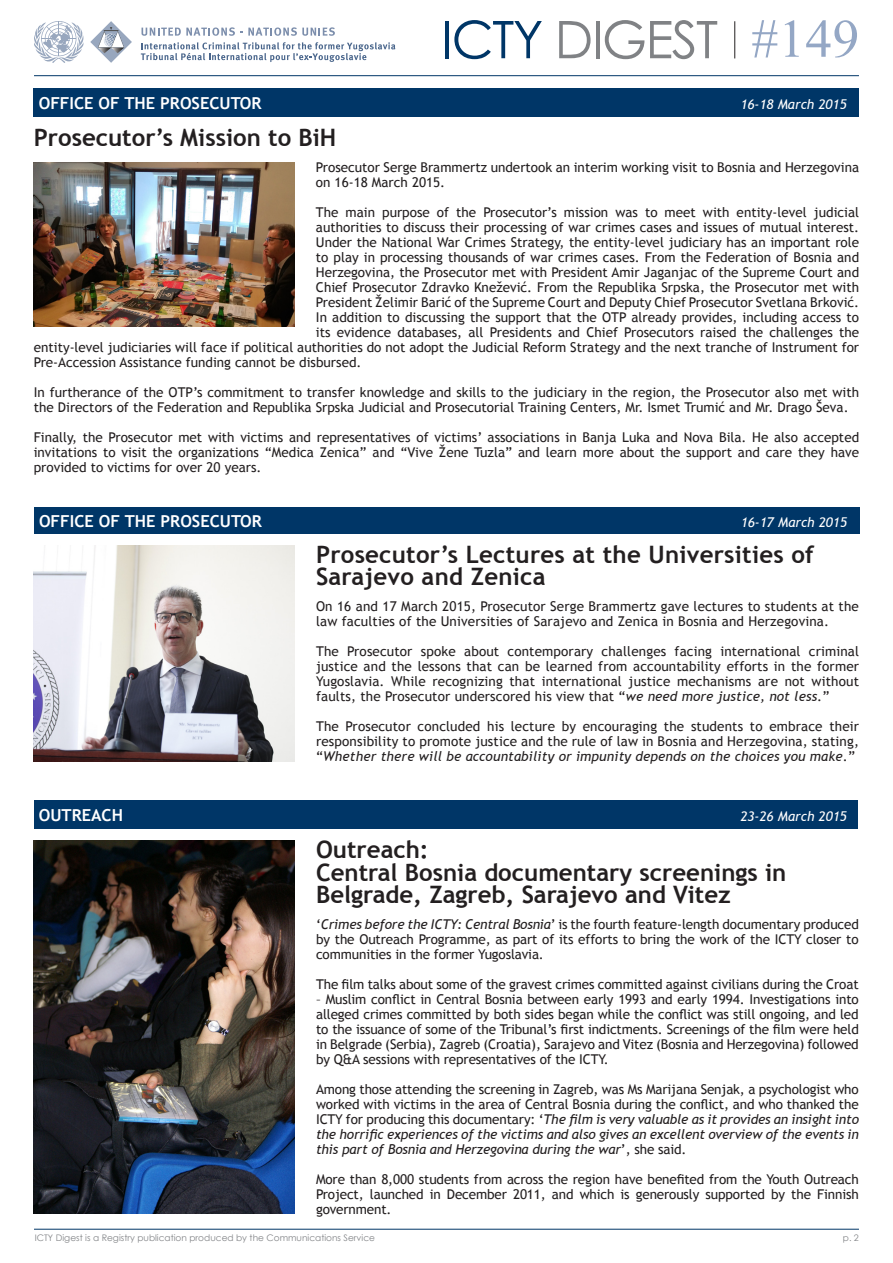
<style>
.page{position:relative;width:893px;height:1263px;background:#fff}
.page>*{position:absolute;margin:0;border:0;box-sizing:border-box;transform-origin:0 0}
.t1{font:54px "Times New Roman";color:#94a7c5}
.t2{font:51.9px "Century Gothic";letter-spacing:-.03em;color:#808285}
.t3{font:700 24px/22.5px "Trebuchet MS";color:#231f20}
.t4{font:700 16.5px "Trebuchet MS";color:#fff}
.t5{font:13.5px/15px "Trebuchet MS";color:#231f20;text-align:justify}
.t6{font:italic 13.5px "Trebuchet MS";color:#fff}
.t7{font:9px "Century Gothic";color:#828487}
.s1{color:#003667}
.s2{font-style:italic}
</style>
<div class="page">
<div style="left:34px;top:88px;width:825px;height:29px;background:#003667"></div>
<img style="left:34px;top:162px;width:261px;height:165px">
<hr style="left:34px;top:75px;width:825px;height:1px;background:#003667">
<hr style="left:734px;top:21px;width:1px;height:37px;background:#231f20">
<hr style="left:34px;top:1229px;width:825px;height:1px;background:#003667">
<div style="left:34px;top:507px;width:825px;height:27px;background:#003667"></div>
<img style="left:34px;top:545px;width:261px;height:216px">
<svg style="left:34px;top:21px;width:49px;height:42px"></svg>
<svg style="left:90px;top:21px;width:42px;height:42px"></svg>
<svg style="left:142px;top:27px;width:193px;height:9px"></svg>
<svg style="left:141px;top:42px;width:254px;height:20px"></svg>
<img style="left:34px;top:840px;width:261px;height:373px">
<div style="left:34px;top:800px;width:823px;height:29px;background:#003667"></div>
<p class="t2" style="left:441px;top:3px;width:278px"><span class="s1">ICTY</span> DIGEST</p>
<p class="t1" style="left:751px;top:2px;width:110px">#149</p>
<p class="t4" style="left:39px;top:92px;width:224px">OFFICE OF THE PROSECUTOR</p>
<p class="t6" style="left:740px;top:96px;width:108px">16-18 March 2015</p>
<p class="t3" style="left:34px;top:127px;width:304px">Prosecutor’s Mission to BiH</p>
<p class="t5" style="left:316px;top:160px;width:545px">Prosecutor Serge Brammertz undertook an interim working visit to Bosnia and Herzegovina on 16-18 March 2015.</p>
<p class="t5" style="left:316px;top:205px;width:545px">The main purpose of the Prosecutor’s mission was to meet with entity-level judicial</p>
<p class="t5" style="left:316px;top:220px;width:545px">authorities to discuss their processing of war crimes cases and issues of mutual interest.</p>
<p class="t5" style="left:316px;top:235px;width:545px">Under the National War Crimes Strategy, the entity-level judiciary has an important role</p>
<p class="t5" style="left:316px;top:250px;width:545px">to play in processing thousands of war crimes cases. From the Federation of Bosnia and</p>
<p class="t5" style="left:316px;top:265px;width:545px">Herzegovina, the Prosecutor met with President Amir Jaganjac of the Supreme Court and</p>
<p class="t5" style="left:316px;top:280px;width:545px">Chief Prosecutor Zdravko Knežević. From the Republika Srpska, the Prosecutor met with</p>
<p class="t5" style="left:316px;top:295px;width:545px">President Želimir Barić of the Supreme Court and Deputy Chief Prosecutor Svetlana Brković.</p>
<p class="t5" style="left:316px;top:310px;width:545px">In addition to discussing the support that the OTP already provides, including access to</p>
<p class="t5" style="left:316px;top:325px;width:545px">its evidence databases, all Presidents and Chief Prosecutors raised the challenges the</p>
<p class="t5" style="left:34px;top:340px;width:827px">entity-level judiciaries will face if political authorities do not adopt the Judicial Reform Strategy and the next tranche of Instrument for</p>
<p class="t5" style="left:34px;top:355px;width:329px">Pre-Accession Assistance funding cannot be disbursed.</p>
<p class="t5" style="left:34px;top:385px;width:827px">In furtherance of the OTP’s commitment to transfer knowledge and skills to the judiciary in the region, the Prosecutor also met with the Directors of the Federation and Republika Srpska Judicial and Prosecutorial Training Centers, Mr. Ismet Trumić and Mr. Drago Ševa.</p>
<p class="t5" style="left:34px;top:430px;width:827px">Finally, the Prosecutor met with victims and representatives of victims’ associations in Banja Luka and Nova Bila. He also accepted invitations to visit the organizations “Medica Zenica” and “Vive Žene Tuzla” and learn more about the support and care they have provided to victims for over 20 years.</p>
<p class="t4" style="left:39px;top:511px;width:224px">OFFICE OF THE PROSECUTOR</p>
<p class="t6" style="left:741px;top:514px;width:108px">16-17 March 2015</p>
<p class="t3" style="left:316px;top:543px;width:500px">Prosecutor’s Lectures at the Universities of<br>Sarajevo and Zenica</p>
<p class="t5" style="left:316px;top:599px;width:544px">On 16 and 17 March 2015, Prosecutor Serge Brammertz gave lectures to students at the law faculties of the Universities of Sarajevo and Zenica in Bosnia and Herzegovina.</p>
<p class="t5" style="left:316px;top:644px;width:544px">The Prosecutor spoke about contemporary challenges facing international criminal justice and the lessons that can be learned from accountability efforts in the former Yugoslavia. While recognizing that international justice mechanisms are not without faults, the Prosecutor underscored his view that “<span class="s2">we need more justice, not less</span>.”</p>
<p class="t5" style="left:316px;top:719px;width:544px">The Prosecutor concluded his lecture by encouraging the students to embrace their responsibility to promote justice and the rule of law in Bosnia and Herzegovina, stating, “<span class="s2">Whether there will be accountability or impunity depends on the choices you make</span>.”</p>
<p class="t4" style="left:39px;top:804px;width:86px">OUTREACH</p>
<p class="t6" style="left:740px;top:808px;width:108px">23-26 March 2015</p>
<p class="t3" style="left:316px;top:838px;width:114px">Outreach:</p>
<p class="t3" style="left:316px;top:861px;width:472px">Central Bosnia documentary screenings in<br>Belgrade, Zagreb, Sarajevo and Vitez</p>
<p class="t5" style="left:316px;top:916px;width:544px">‘<span class="s2">Crimes before the ICTY: Central Bosnia</span>’ is the fourth feature-length documentary produced by the Outreach Programme, as part of its efforts to bring the work of the ICTY closer to communities in the former Yugoslavia.</p>
<p class="t5" style="left:316px;top:976px;width:544px">The film talks about some of the gravest crimes committed against civilians during the Croat</p>
<p class="t5" style="left:316px;top:991px;width:544px">– Muslim conflict in Central Bosnia between early 1993 and early 1994. Investigations into alleged crimes committed by both sides began while the conflict was still ongoing, and led to the issuance of some of the Tribunal’s first indictments. Screenings of the film were held in Belgrade (Serbia), Zagreb (Croatia), Sarajevo and Vitez (Bosnia and Herzegovina) followed by Q&amp;A sessions with representatives of the ICTY.</p>
<p class="t5" style="left:316px;top:1081px;width:544px">Among those attending the screening in Zagreb, was Ms Marijana Senjak, a psychologist who worked with victims in the area of Central Bosnia during the conflict, and who thanked the ICTY for producing this documentary: ‘<span class="s2">The film is very valuable as it provides an insight into the horrific experiences of the victims and also gives an excellent overview of the events in this part of Bosnia and Herzegovina during the war</span>’, she said.</p>
<p class="t5" style="left:316px;top:1171px;width:544px">More than 8,000 students from across the region have benefited from the Youth Outreach Project, launched in December 2011, and which is generously supported by the Finnish government.</p>
<p class="t7" style="left:35px;top:1232px;width:342px">ICTY Digest is a Registry publication produced by the Communications Service</p>
<p class="t7" style="left:843px;top:1232px;width:18px">p. 2</p>
</div>
